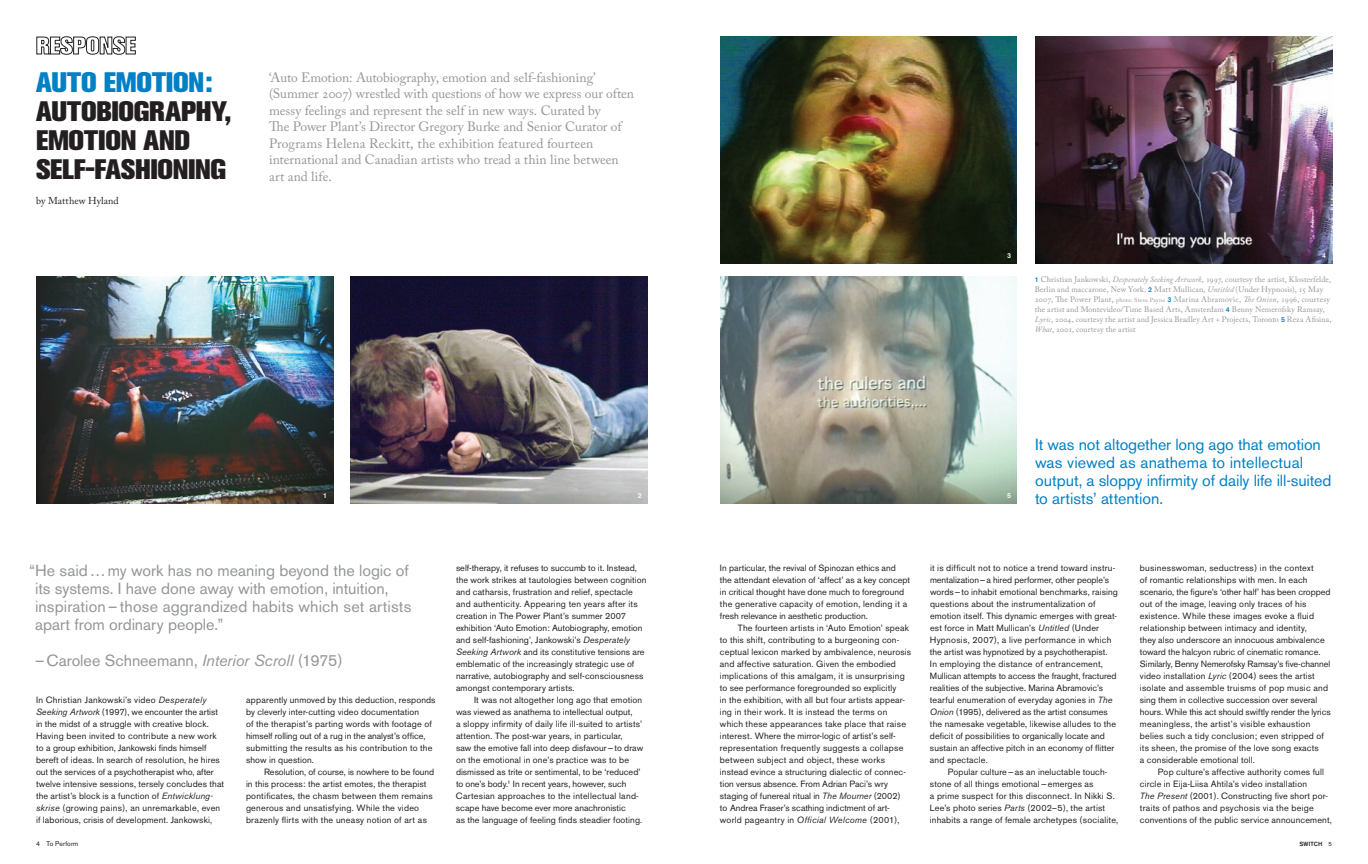
<style>
.page{position:relative;width:1368px;height:864px;background:#fff}
.page>*{position:absolute;margin:0;border:0;box-sizing:border-box;transform-origin:0 0}
.t1{font:800 28px/29.1px "Akzidenz Grotesk BE";letter-spacing:-.015em;color:#231f20}
.t2{font:800 28px "Akzidenz Grotesk BE";letter-spacing:-.01em;color:#0080c5}
.t3{font:16px/18px "Akzidenz Grotesk BE";color:#939598}
.t4{font:16px/18px "Akzidenz Grotesk BE";letter-spacing:-.005em;color:#0080c5}
.t5{font:13.5px/16.5px "Adobe Caslon Pro";color:#939598}
.t6{font:10px "Adobe Caslon Pro";letter-spacing:.01em;color:#231f20}
.t7{font:9px/12px "Akzidenz Grotesk BE";letter-spacing:.015em;color:#231f20}
.t8{font:8px/10px "Adobe Caslon Pro";letter-spacing:.015em;color:#939598}
.t9{font:500 7px "Akzidenz Grotesk BE";color:#fff}
.t10{font:6.8px "Akzidenz Grotesk BE";letter-spacing:.01em;color:#231f20}
.t11{font:500 6px "Akzidenz Grotesk BE";letter-spacing:.025em;color:#231f20}
.s1{font-style:italic}
.s2{font-family:"Akzidenz Grotesk BE";font-weight:500;font-size:7px;color:#0080c5}
.s3{font-size:6px}
.s4{font-weight:400}
</style>
<div class="page">
<img style="left:36px;top:276px;width:297px;height:228px">
<svg style="left:36px;top:36px;width:100px;height:19px"></svg>
<img style="left:720px;top:36px;width:297px;height:228px">
<img style="left:1035px;top:36px;width:297px;height:228px">
<img style="left:351px;top:276px;width:297px;height:228px">
<img style="left:720px;top:276px;width:297px;height:228px">
<h1 class="t2" style="left:36px;top:66px;width:178px">AUTO EMOTION:</h1>
<h1 class="t1" style="left:36px;top:97px;width:197px">AUTOBIOGRAPHY,<br>EMOTION AND<br>SELF-FAS</h1>
<h1 class="t1" style="left:135px;top:155px;width:93px">HIONING</h1>
<p class="t6" style="left:36px;top:194px;width:84px">by Matthew Hyland</p>
<p class="t5" style="left:269px;top:69px;width:366px">‘Auto Emotion: Autobiography, emotion and self-fashioning’ (Summer 2007) wrestled with questions of how we express our often messy feelings and represent the self in new ways. Curated by<br>The Power Plant’s Director Gregory Burke and Senior Curator of Programs Helena Reckitt, the exhibition featured fourteen international and Canadian artists who tread a thin line between art and life.</p>
<p class="t9" style="left:323px;top:491px;width:5px">1</p>
<p class="t9" style="left:638px;top:491px;width:5px">2</p>
<h2 class="t3" style="left:35px;top:561px;width:378px;text-indent:-6px">“He said…my work has no meaning beyond the logic of its systems. I have done away with emotion, intuition, inspiration –those aggrandized habits which set artists apart from ordinary people.”</h2>
<h2 class="t3" style="left:35px;top:651px;width:309px">–Carolee Schneemann, <span class="s1">Interior Scroll</span> (1975)</h2>
<p class="t7" style="left:36px;top:694px;width:190px">In Christian Jankowski’s video <span class="s1">Desperately Seeking Artwork</span> (1997), we encounter the artist in the midst of a struggle with creative block.<br>Having been invited to contribute a new work to a group exhibition, Jankowski finds himself bereft of ideas. In search of resolution, he hires out the services of a psychotherapist who, after twelve intensive sessions, tersely concludes that the artist’s block is a function of <span class="s1">Entwicklung&shy;skrise</span> (growing pains), an unremarkable, even if laborious, crisis of development. Jankowski,</p>
<p class="t7" style="left:246px;top:694px;width:191px">apparently unmoved by this deduction, responds by cleverly inter-cutting video documentation<br>of the therapist’s parting words with footage of himself rolling out of a rug in the analyst’s office, submitting the results as his contribution to the show in question.</p>
<p class="t7" style="left:246px;top:766px;width:190px;text-indent:18px">Resolution, of course, is nowhere to be found in this process: the artist emotes, the therapist pontificates, the chasm between them remains generous and unsatisfying. While the video brazenly flirts with the uneasy notion of art as</p>
<p class="t7" style="left:456px;top:562px;width:192px">self-therapy, it refuses to succumb to it. Instead, the work strikes at tautologies between cognition and catharsis, frustration and relief, spectacle and authenticity. Appearing ten years after its creation in The Power Plant’s summer 2007 exhibition ‘Auto Emotion: Autobiography, emotion and self-fashioning’, Jankowski’s <span class="s1">Desperately Seeking Artwork</span> and its constitutive tensions are emblematic of the increasingly strategic use of narrative, autobiography and self-consciousness amongst contemporary artists.</p>
<p class="t7" style="left:456px;top:694px;width:189px;text-indent:18px">It was not altogether long ago that emotion was viewed as anathema to intellectual output,<br>a sloppy infirmity of daily life ill-suited to artists’ attention. The post-war years, in particular,<br>saw the emotive fall into deep disfavour—to draw on the emotional in one’s practice was to be dismissed as trite or sentimental, to be ‘reduced’ to one’s body.<sup>1</sup> In recent years, however, such Cartesian approaches to the intellectual land&shy;scape have become ever more anachronistic<br>as the language of feeling finds steadier footing.</p>
<p class="t9" style="left:1007px;top:251px;width:5px">3</p>
<p class="t9" style="left:1322px;top:251px;width:5px">4</p>
<p class="t8" style="left:1035px;top:274px;width:298px"><span class="s2">1</span> Christian Jankowski, <span class="s1">Desperately Seeking Artwork</span>, 1997, courtesy the artist, Klosterfelde, Berlin and maccarone, New York. <span class="s2">2</span> Matt Mullican, <span class="s1">Untitled</span> (Under Hypnosis), 15 May 2007, The Power Plant, <span class="s3">photo: Steve Payne</span> <span class="s2">3</span> Marina Abramovic, <span class="s1">The Onion</span>, 1996, courtesy the artist and Montevideo/Time Based Arts, Amsterdam <span class="s2">4</span> Benny Nemerofsky Ramsay, <span class="s1">Lyric</span>, 2004, courtesy the artist and Jessica Bradley Art + Projects, Toronto <span class="s2">5</span> Reza Afisina, <span class="s1">What</span>, 2001, courtesy the artist</p>
<p class="t9" style="left:1007px;top:491px;width:5px">5</p>
<h2 class="t4" style="left:1035px;top:435px;width:298px">It was not altogether long ago that emotion was viewed as anathema to intellectual output, a sloppy infirmity of daily life ill-suited to artists’ attention.</h2>
<p class="t7" style="left:720px;top:562px;width:192px">In particular, the revival of Spinozan ethics and the attendant elevation of ‘affect’ as a key concept in critical thought have done much to foreground the generative capacity of emotion, lending it a fresh relevance in aesthetic production.</p>
<p class="t7" style="left:720px;top:621px;width:193px;text-indent:18px">The fourteen artists in ‘Auto Emotion’ speak to this shift, contributing to a burgeoning con&shy;ceptual lexicon marked by ambivalence, neurosis and affective saturation. Given the embodied implications of this amalgam, it is unsurprising to see performance foregrounded so explicitly<br>in the exhibition, with all but four artists appear&shy;ing in their work. It is instead the terms on which these appearances take place that raise interest. Where the mirror-logic of artist’s self&shy;representation frequently suggests a collapse between subject and object, these works instead evince a structuring dialectic of connec&shy;tion versus absence. From Adrian Paci’s wry staging of funereal ritual in <span class="s1">The Mourner</span> (2002)<br>to Andrea Fraser’s scathing indictment of art&shy;world pageantry in <span class="s1">Official Welcome</span> (2001),</p>
<p class="t7" style="left:930px;top:562px;width:190px">it is difficult not to notice a trend toward instru&shy;mentalization—a hired performer, other people’s words—to inhabit emotional benchmarks, raising questions about the instrumentalization of emotion itself. This dynamic emerges with great&shy;est force in Matt Mullican’s <span class="s1">Untitled</span> (Under Hypnosis, 2007), a live performance in which the artist was hypnotized by a psychotherapist.<br>In employing the distance of entrancement, Mullican attempts to access the fraught, fractured realities of the subjective. Marina Abramovic’s tearful enumeration of everyday agonies in <span class="s1">The Onion</span> (1995), delivered as the artist consumes the namesake vegetable, likewise alludes to the deficit of possibilities to organically locate and sustain an affective pitch in an economy of flitter and spectacle.</p>
<p class="t7" style="left:930px;top:766px;width:190px;text-indent:18px">Popular culture—as an ineluctable touch&shy;stone of all things emotional—emerges as<br>a prime suspect for this disconnect. In Nikki S.<br>Lee’s photo series <span class="s1">Parts</span> (2002–5), the artist inhabits a range of female archetypes (socialite,</p>
<p class="t7" style="left:1140px;top:562px;width:192px">businesswoman, seductress) in the context<br>of romantic relationships with men. In each scenario, the figure’s ‘other half’ has been cropped out of the image, leaving only traces of his existence. While these images evoke a fluid relationship between intimacy and identity,<br>they also underscore an innocuous ambivalence toward the halcyon rubric of cinematic romance.<br>Similarly, Benny Nemerofsky Ramsay’s five-channel video installation <span class="s1">Lyric</span> (2004) sees the artist isolate and assemble truisms of pop music and sing them in collective succession over several hours. While this act should swiftly render the lyrics meaningless, the artist’s visible exhaustion belies such a tidy conclusion; even stripped of its sheen, the promise of the love song exacts<br>a considerable emotional toll.</p>
<p class="t7" style="left:1140px;top:766px;width:193px;text-indent:18px">Pop culture’s affective authority comes full circle in Eija-Liisa Ahtila’s video installation<br><span class="s1">The Present</span> (2001). Constructing five short por&shy;traits of pathos and psychosis via the beige conventions of the public service announcement,</p>
<p class="t10" style="left:36px;top:840px;width:44px">4 To Perform</p>
<p class="t11" style="left:1299px;top:840px;width:34px">SWITCH <span class="s4">5</span></p>
</div>
